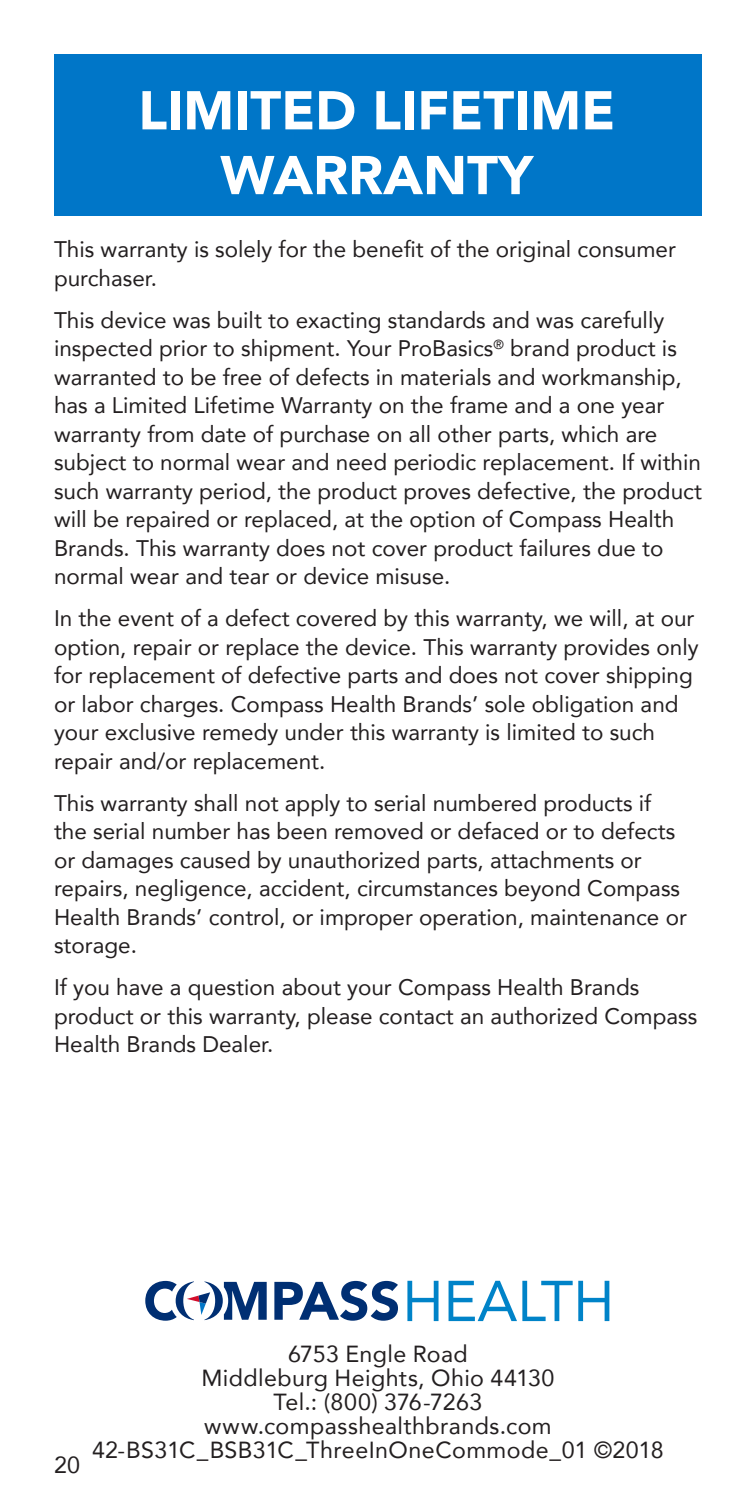
<style>
.page{position:relative;width:756px;height:1512px;background:#fff}
.page>*{position:absolute;margin:0;border:0;box-sizing:border-box;transform-origin:0 0}
.t1{font:900 54px/64.8px "Avenir";color:#fff;text-align:center}
.Copy{font:23.4px/24px "Avenir";letter-spacing:.015em;color:#231f20;text-align:center}
.t2{font:22.5px/28.5px "Avenir";color:#231f20}
</style>
<div class="page">
<div style="left:54px;top:54px;width:648px;height:162px;background:#0076c8"></div>
<svg style="left:407px;top:1281px;width:32px;height:40px"></svg>
<svg style="left:449px;top:1281px;width:160px;height:40px"></svg>
<svg style="left:274px;top:1281px;width:124px;height:40px"></svg>
<svg style="left:145px;top:1281px;width:122px;height:40px"></svg>
<p class="t1" style="left:138px;top:77px;width:478px">LIMITED LIFETIME<br>WARRANTY</p>
<p class="t2" style="left:54px;top:234px;width:624px">This warranty is solely for the benefit of the original consumer purchaser.</p>
<p class="t2" style="left:54px;top:305px;width:650px">This device was built to exacting standards and was carefully inspected prior to shipment. Your ProBasics<sup>®</sup> brand product is warranted to be free of defects in materials and workmanship, has a Limited Lifetime Warranty on the frame and a one year warranty from date of purchase on all other parts, which are subject to normal wear and need periodic replacement. If within such warranty period, the product proves defective, the product will be repaired or replaced, at the option of Compass Health Brands. This warranty does not cover product failures due to normal wear and tear or device misuse.</p>
<p class="t2" style="left:54px;top:603px;width:646px">In the event of a defect covered by this warranty, we will, at our option, repair or replace the device. This warranty provides only for replacement of defective parts and does not cover shipping or labor charges. Compass Health Brands’ sole obligation and your exclusive remedy under this warranty is limited to such repair and/or replacement.</p>
<p class="t2" style="left:54px;top:788px;width:635px">This warranty shall not apply to serial numbered products if the serial number has been removed or defaced or to defects or damages caused by unauthorized parts, attachments or repairs, negligence, accident, circumstances beyond Compass Health Brands’ control, or improper operation, maintenance or storage.</p>
<p class="t2" style="left:54px;top:972px;width:645px">If you have a question about your Compass Health Brands product or this warranty, please contact an authorized Compass<br>Health Brands Dealer.</p>
<p class="Copy" style="left:54px;top:1452px;width:28px">20</p>
<p class="Copy" style="left:92px;top:1341px;width:573px">6753 Engle Road<br>Middleburg Heights, Ohio 44130<br>Tel.: (800) 376-7263<br>www.compasshealthbrands.com<br>42-BS31C_BSB31C_ThreeInOneCommode_01 ©2018</p>
</div>
